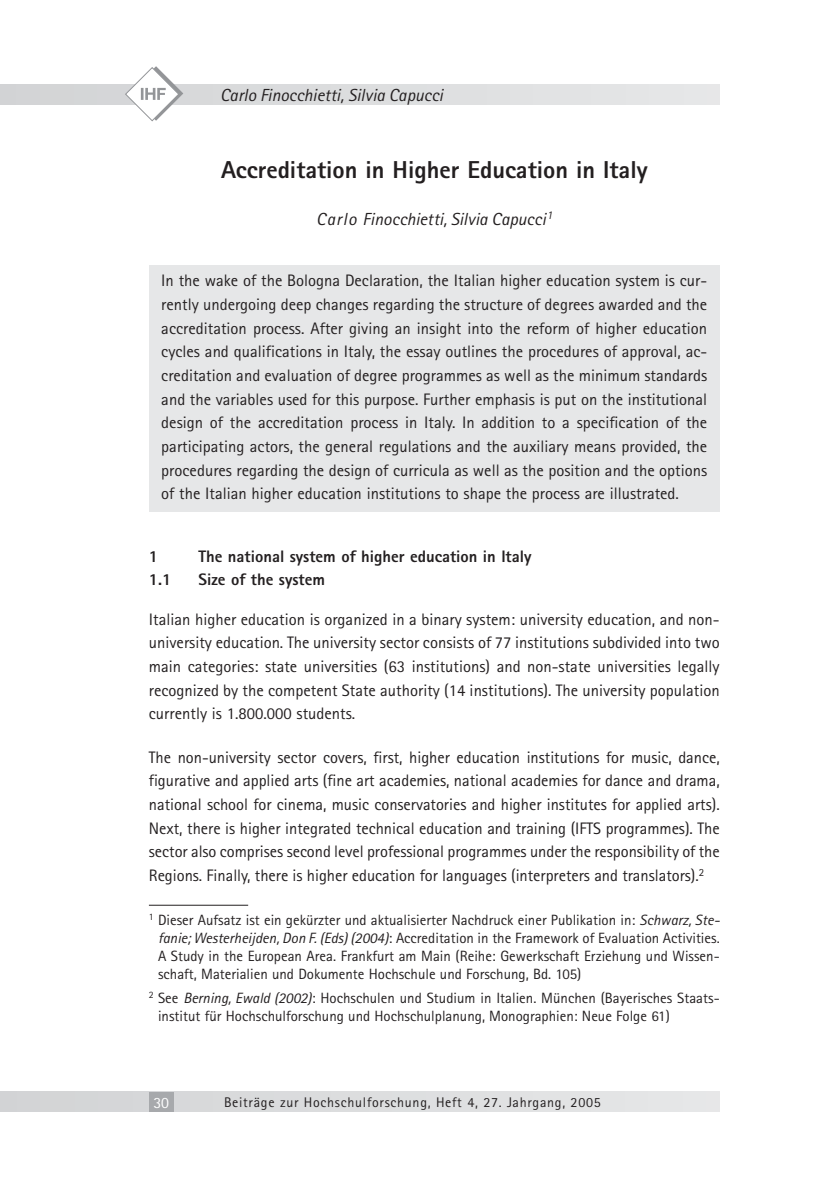
<style>
.page{position:relative;width:819px;height:1191px;background:#fff}
.page>*{position:absolute;margin:0;border:0;box-sizing:border-box;transform-origin:0 0}
.t1{font:800 24.5px "Agfa Rotis Sans Serif";color:#231f20}
.t2{font:italic 17.5px "Agfa Rotis Sans Serif";color:#231f20}
.t3{font:16.62px/23.6px "Agfa Rotis Sans Serif";color:#231f20;text-align:justify}
.t4{font:800 16.62px "Agfa Rotis Sans Serif";color:#231f20}
.t5{font:15.75px "Agfa Rotis Sans Serif";color:#fff}
.t6{font:14.88px/17.8px "Agfa Rotis Sans Serif";color:#231f20;text-align:justify}
.t7{font:14px "Agfa Rotis Sans Serif";letter-spacing:.05em;color:#231f20}
.s1{font-style:italic}
</style>
<div class="page">
<div style="left:0;top:1091px;width:719px;height:20px;background:#dddedf"></div>
<div style="left:149px;top:1091px;width:25px;height:20px;background:#a7a9ac"></div>
<div style="left:0;top:84px;width:719px;height:20px;background:#dddedf"></div>
<svg style="left:125px;top:66px;width:58px;height:56px"></svg>
<div style="left:149px;top:265px;width:570px;height:246px;background:#e6e7e8"></div>
<hr style="left:149px;top:905px;width:99px;height:1px;background:#231f20">
<p class="t2" style="left:220px;top:88px;width:224px">Carlo Finocchietti, Silvia Capucci</p>
<h1 class="t1" style="left:221px;top:160px;width:428px">Accreditation in Higher Education in Italy</h1>
<p class="t2" style="left:316px;top:212px;width:238px">Carlo Finocchietti, Silvia Capucci<sup>1</sup></p>
<p class="t3" style="left:161px;top:271px;width:547px">In the wake of the Bologna Declaration, the Italian higher education system is cur&shy;rently undergoing deep changes regarding the structure of degrees awarded and the accreditation process. After giving an insight into the reform of higher education cycles and qualifications in Italy, the essay outlines the procedures of approval, ac&shy;creditation and evaluation of degree programmes as well as the minimum standards and the variables used for this purpose. Further emphasis is put on the institutional design of the accreditation process in Italy. In addition to a specification of the participating actors, the general regulations and the auxiliary means provided, the procedures regarding the design of curricula as well as the position and the options of the Italian higher education institutions to shape the process are illustrated.</p>
<p class="t4" style="left:149px;top:549px;width:11px">1</p>
<p class="t4" style="left:198px;top:549px;width:334px">The national system of higher education in Italy</p>
<p class="t4" style="left:149px;top:573px;width:24px">1.1</p>
<p class="t4" style="left:198px;top:573px;width:128px">Size of the system</p>
<p class="t3" style="left:149px;top:609px;width:572px">Italian higher education is organized in a binary system: university education, and non&shy;university education. The university sector consists of 77 institutions subdivided into two main categories: state universities (63 institutions) and non-state universities legally recognized by the competent State authority (14 institutions). The university population currently is 1.800.000 students.</p>
<p class="t3" style="left:149px;top:747px;width:572px">The non-university sector covers, first, higher education institutions for music, dance, figurative and applied arts (fine art academies, national academies for dance and drama, national school for cinema, music conservatories and higher institutes for applied arts).<br>Next, there is higher integrated technical education and training (IFTS programmes). The sector also comprises second level professional programmes under the responsibility of the Regions. Finally, there is higher education for languages (interpreters and translators).<sup>2</sup></p>
<p class="t6" style="left:158px;top:912px;width:563px;text-indent:-9px"><sup>1</sup> Dieser Aufsatz ist ein gekürzter und aktualisierter Nachdruck einer Publikation in: <span class="s1">Schwarz, Ste&shy;fanie; Westerheijden, Don F. (Eds) (2004)</span>: Accreditation in the Framework of Evaluation Activities.<br>A Study in the European Area. Frankfurt am Main (Reihe: Gewerkschaft Erziehung und Wissen&shy;schaft, Materialien und Dokumente Hochschule und Forschung, Bd. 105)</p>
<p class="t6" style="left:158px;top:990px;width:563px;text-indent:-9px"><sup>2</sup> See <span class="s1">Berning, Ewald (2002)</span>: Hochschulen und Studium in Italien. München (Bayerisches Staats&shy;institut für Hochschulforschung und Hochschulplanung, Monographien: Neue Folge 61)</p>
<p class="t5" style="left:153px;top:1096px;width:17px">30</p>
<p class="t7" style="left:224px;top:1097px;width:378px">Beiträge zur Hochschulforschung, Heft 4, 27. Jahrgang, 2005</p>
</div>
